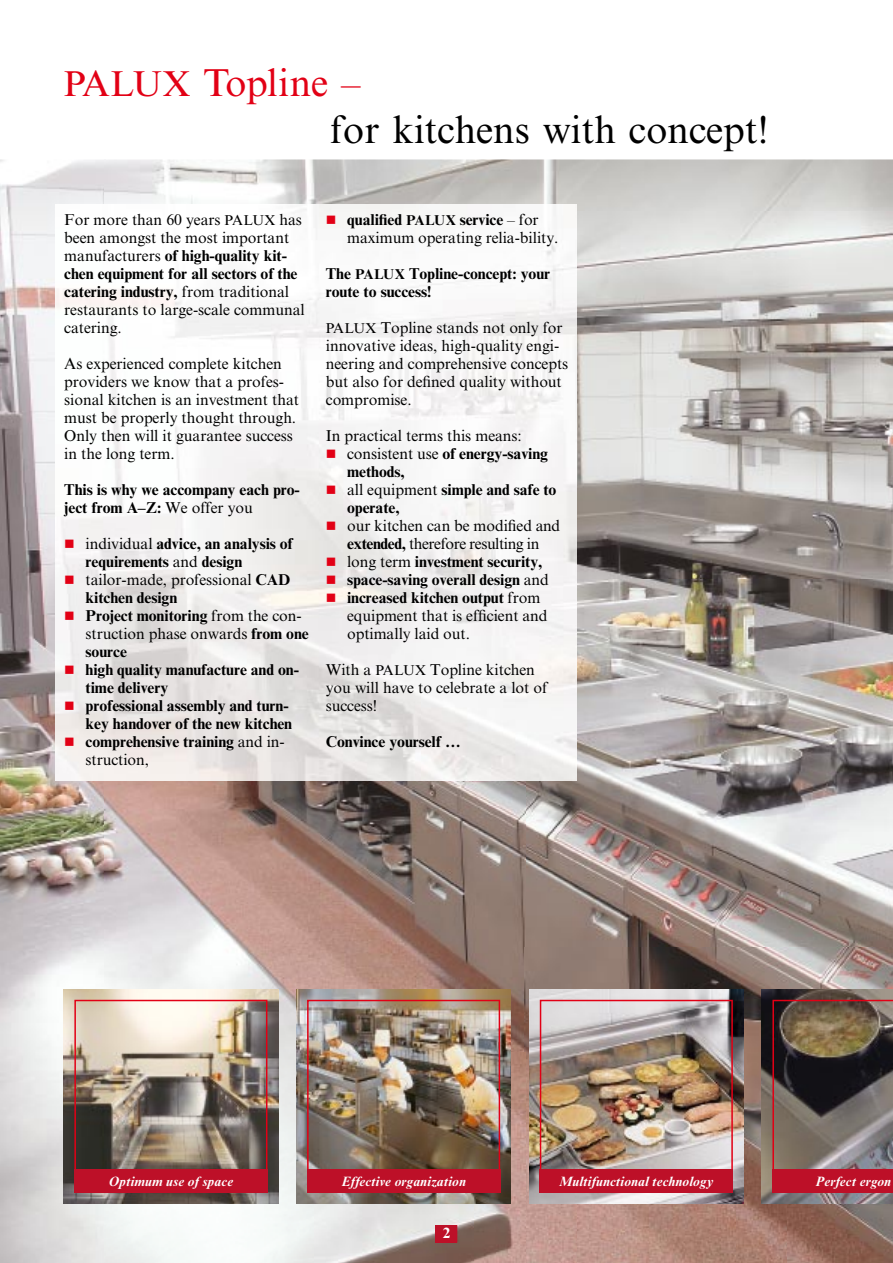
<style>
.page{position:relative;width:893px;height:1263px;background:#fff}
.page>*{position:absolute;margin:0;border:0;box-sizing:border-box;transform-origin:0 0}
.t1{font:39px/46.8px "M Times New Roman";color:#000}
.t2{font:15.75px/18px "M Times New Roman";letter-spacing:-.005em;color:#000}
.t3{font:700 15.75px/18px "M Times New Roman";letter-spacing:-.005em;color:#000}
.t4{font:15.75px/18px "M Times New Roman";letter-spacing:-.03em;color:#000;text-align:center}
.t5{font:700 15px "M Times New Roman";color:#fff}
.t6{font:italic 700 13.5px "M Times New Roman";letter-spacing:.01em;color:#fff}
.s1{font-size:36px;color:#e20015}
.s2{color:#e20015}
.s3{font-size:14.25px}
.s4{font-weight:700}
.s5{font-weight:400}
.s6{font-weight:700;font-size:14.25px}
</style>
<div class="page">
<img style="left:0;top:159px;width:104px;height:1104px">
<img style="left:104px;top:159px;width:789px;height:53px">
<img style="left:526px;top:212px;width:367px;height:788px">
<img style="left:104px;top:781px;width:422px;height:271px">
<img style="left:525px;top:1000px;width:53px;height:263px">
<img style="left:743px;top:1000px;width:19px;height:52px">
<img style="left:263px;top:1052px;width:52px;height:211px">
<img style="left:473px;top:1052px;width:53px;height:211px">
<img style="left:736px;top:1052px;width:52px;height:211px">
<img style="left:104px;top:1203px;width:159px;height:60px">
<img style="left:315px;top:1203px;width:158px;height:60px">
<img style="left:578px;top:1203px;width:158px;height:60px">
<img style="left:788px;top:1203px;width:105px;height:60px">
<img style="left:762px;top:989px;width:131px;height:11px">
<img style="left:64px;top:989px;width:214px;height:11px">
<img style="left:296px;top:989px;width:215px;height:11px">
<img style="left:529px;top:989px;width:214px;height:214px">
<svg style="left:762px;top:1000px;width:131px;height:203px;background:#645952"></svg>
<img style="left:64px;top:1000px;width:214px;height:203px">
<img style="left:296px;top:1000px;width:215px;height:203px">
<img style="left:540px;top:1000px;width:193px;height:169px">
<img style="left:55px;top:205px;width:521px;height:576px">
<div style="left:772px;top:1169px;width:121px;height:24px;background:#bd1028"></div>
<div style="left:74px;top:1169px;width:193px;height:24px;background:#bd1028"></div>
<div style="left:307px;top:1169px;width:193px;height:24px;background:#bd1028"></div>
<div style="left:540px;top:1169px;width:193px;height:24px;background:#bd1028"></div>
<svg style="left:436px;top:1225px;width:21px;height:17px"></svg>
<h1 class="t1" style="left:330px;top:59px;width:440px;text-indent:-266px"><span class="s1">PALUX</span> <span class="s2">Topline –<br></span>for kitchens with concept!</h1>
<p class="t2" style="left:64px;top:211px;width:242px">For more than 60 years <span class="s3">PALUX</span> has been amongst the most important manufacturers <span class="s4">of high-quality kit&shy;chen equipment for all sectors of the catering industry,</span> from traditional restaurants to large-scale communal catering.</p>
<p class="t2" style="left:64px;top:355px;width:236px">As experienced complete kitchen providers we know that a profes&shy;sional kitchen is an investment that must be properly thought through.<br>Only then will it guarantee success in the long term.</p>
<p class="t3" style="left:64px;top:480px;width:237px">This is why we accompany each pro&shy;ject from A–Z: <span class="s5">We offer you</span></p>
<p class="t3" style="left:86px;top:534px;width:209px;text-indent:-21px"><span class="s2">■</span> <span class="s5">individual</span> advice, an analysis of requirements <span class="s5">and</span> design</p>
<p class="t2" style="left:86px;top:571px;width:206px;text-indent:-21px"><span class="s2">■</span> tailor-made, professional <span class="s4">CAD kitchen design</span></p>
<p class="t2" style="left:86px;top:607px;width:225px;text-indent:-21px"><span class="s2">■</span> <span class="s4">Project monitoring</span> from the con&shy;struction phase onwards <span class="s4">from one source</span></p>
<p class="t3" style="left:86px;top:660px;width:215px;text-indent:-21px"><span class="s2">■</span> high quality manufacture and on&shy;time delivery</p>
<p class="t3" style="left:64px;top:696px;width:229px;text-align:right"><span class="s2">■</span> professional assembly and turn&shy;key handover of the new kitchen</p>
<p class="t3" style="left:86px;top:732px;width:201px;text-indent:-21px"><span class="s2">■</span> comprehensive training <span class="s5">and in&shy;struction,</span></p>
<p class="t2" style="left:347px;top:211px;width:213px;text-indent:-21px"><span class="s2">■</span> <span class="s4">qualified</span> <span class="s6">PALUX</span> <span class="s4">service</span> – for maximum operating relia-bility.</p>
<p class="t3" style="left:326px;top:264px;width:226px">The <span class="s3">PALUX</span> Topline-concept: your route to success!</p>
<p class="t2" style="left:326px;top:319px;width:244px"><span class="s3">PALUX</span> Topline stands not only for innovative ideas, high-quality engi&shy;neering and comprehensive concepts but also for defined quality without compromise.</p>
<p class="t2" style="left:326px;top:427px;width:198px">In practical terms this means:</p>
<p class="t3" style="left:347px;top:444px;width:202px;text-indent:-21px"><span class="s2">■</span> <span class="s5">consistent use</span> of energy-saving methods,</p>
<p class="t3" style="left:347px;top:480px;width:211px;text-indent:-21px"><span class="s2">■</span> <span class="s5">all equipment</span> simple and safe to operate,</p>
<p class="t4" style="left:326px;top:517px;width:236px"><span class="s2">■</span> our kitchen can be modified and <span class="s4">extended,</span> therefore resulting in</p>
<p class="t3" style="left:326px;top:552px;width:218px"><span class="s2">■</span> <span class="s5">long term</span> investment security,</p>
<p class="t3" style="left:326px;top:570px;width:224px"><span class="s2">■</span> space-saving overall design <span class="s5">and</span></p>
<p class="t2" style="left:347px;top:589px;width:202px;text-indent:-21px"><span class="s2">■</span> <span class="s4">increased kitchen output</span> from equipment that is efficient and optimally laid out.</p>
<p class="t2" style="left:326px;top:661px;width:223px">With a <span class="s3">PALUX</span> Topline kitchen you will have to celebrate a lot of success!</p>
<p class="t3" style="left:326px;top:732px;width:137px">Convince yourself …</p>
<p class="t6" style="left:109px;top:1173px;width:126px">Optimum use of space</p>
<p class="t6" style="left:341px;top:1173px;width:126px">Effective organization</p>
<p class="t6" style="left:559px;top:1173px;width:156px">Multifunctional technology</p>
<p class="t6" style="left:815px;top:1173px;width:77px">Perfect ergon</p>
<p class="t5" style="left:443px;top:1224px;width:9px">2</p>
</div>
